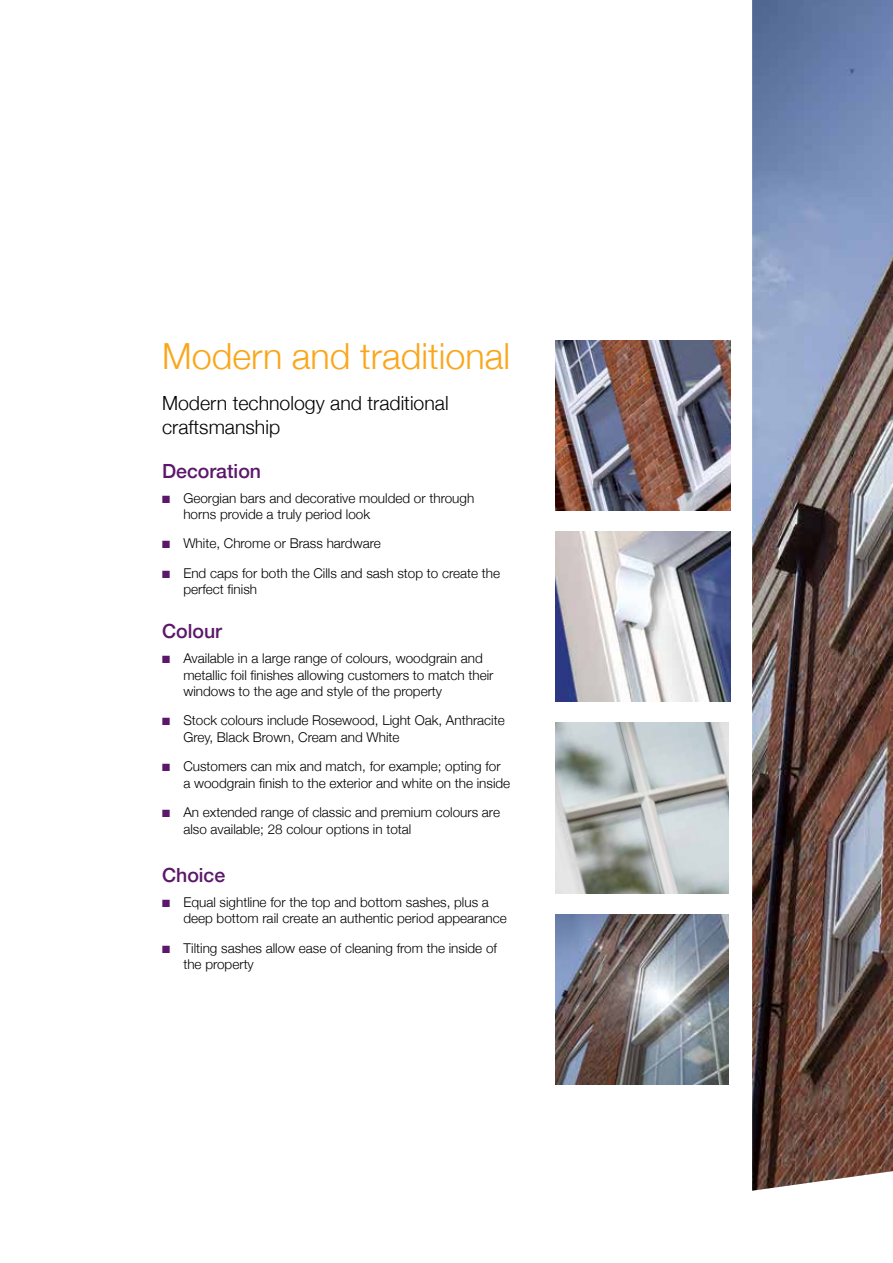
<style>
.page{position:relative;width:893px;height:1263px;background:#fff}
.page>*{position:absolute;margin:0;border:0;box-sizing:border-box;transform-origin:0 0}
.t1{font:300 36px "Helvetica Neue";color:#faa61a}
.t2{font:300 19.5px/24px "Helvetica Neue";color:#000}
.t3{font:500 19.5px "Helvetica Neue";color:#5b186a}
.t4{font:300 13.5px/16.5px "Helvetica Neue";color:#000}
.s1{color:#5b186a}
</style>
<div class="page">
<img style="left:752px;top:0;width:141px;height:1191px">
<img style="left:555px;top:531px;width:176px;height:171px">
<img style="left:555px;top:723px;width:174px;height:170px">
<img style="left:555px;top:914px;width:174px;height:170px">
<img style="left:555px;top:340px;width:176px;height:170px">
<h1 class="t1" style="left:162px;top:327px;width:350px">Modern and traditional</h1>
<h2 class="t2" style="left:162px;top:389px;width:288px">Modern technology and traditional craftsmanship</h2>
<h2 class="t3" style="left:162px;top:455px;width:100px">Decoration</h2>
<p class="t4" style="left:183px;top:489px;width:292px;text-indent:-21px"><span class="s1">■</span> Georgian bars and decorative moulded or through horns provide a truly period look</p>
<p class="t4" style="left:162px;top:534px;width:220px"><span class="s1">■</span> White, Chrome or Brass hardware</p>
<p class="t4" style="left:183px;top:564px;width:318px;text-indent:-21px"><span class="s1">■</span> End caps for both the Cills and sash stop to create the perfect finish</p>
<h2 class="t3" style="left:162px;top:616px;width:61px">Colour</h2>
<p class="t4" style="left:183px;top:649px;width:312px;text-indent:-21px"><span class="s1">■</span> Available in a large range of colours, woodgrain and metallic foil finishes allowing customers to match their windows to the age and style of the property</p>
<p class="t4" style="left:183px;top:711px;width:323px;text-indent:-21px"><span class="s1">■</span> Stock colours include Rosewood, Light Oak, Anthracite<br>Grey, Black Brown, Cream and White</p>
<p class="t4" style="left:183px;top:757px;width:328px;text-indent:-21px"><span class="s1">■</span> Customers can mix and match, for example; opting for a woodgrain finish to the exterior and white on the inside</p>
<p class="t4" style="left:183px;top:803px;width:318px;text-indent:-21px"><span class="s1">■</span> An extended range of classic and premium colours are also available; 28 colour options in total</p>
<h2 class="t3" style="left:162px;top:859px;width:65px">Choice</h2>
<p class="t4" style="left:183px;top:893px;width:325px;text-indent:-21px"><span class="s1">■</span> Equal sightline for the top and bottom sashes, plus a deep bottom rail create an authentic period appearance</p>
<p class="t4" style="left:183px;top:938px;width:315px;text-indent:-21px"><span class="s1">■</span> Tilting sashes allow ease of cleaning from the inside of the property</p>
</div>
